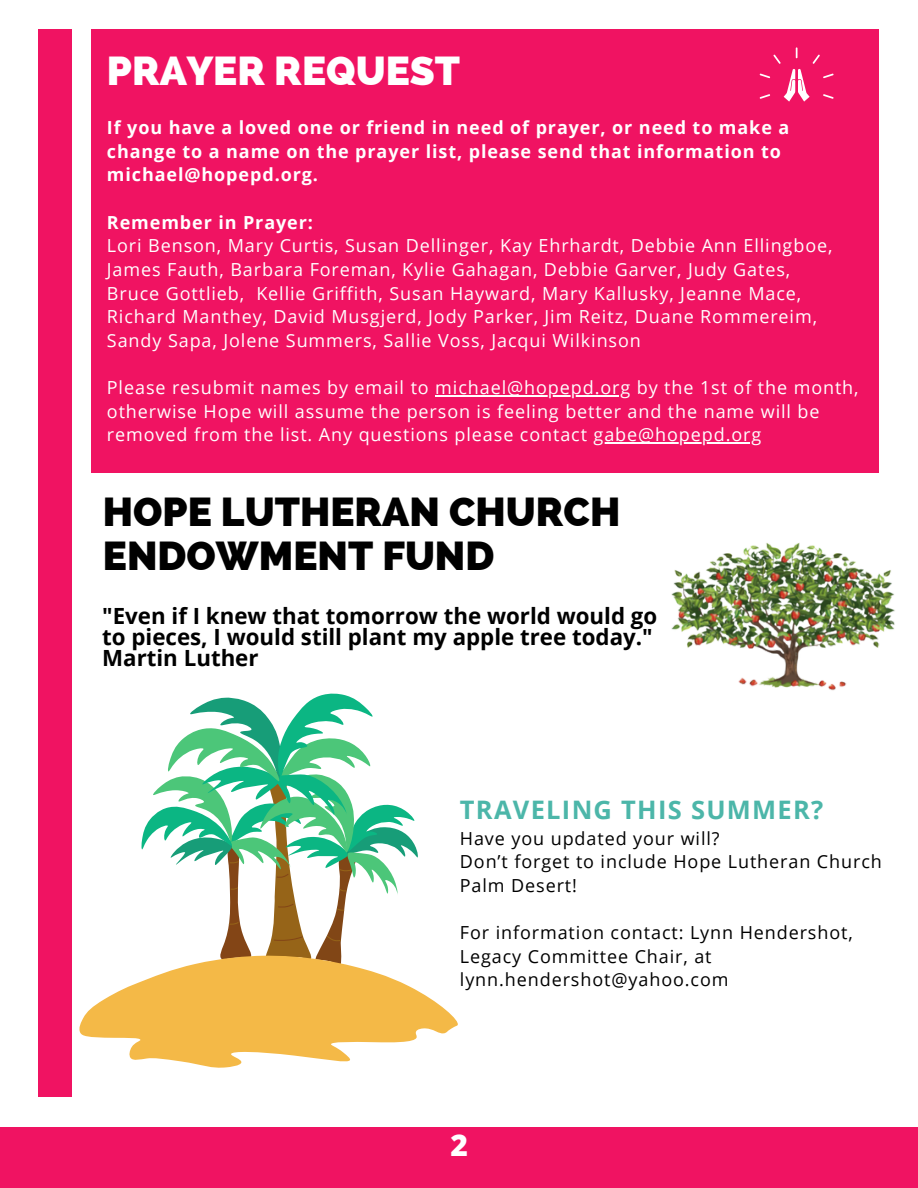
<style>
.page{position:relative;width:918px;height:1188px;background:#fff}
.page>*{position:absolute;margin:0;border:0;box-sizing:border-box;transform-origin:0 0}
.t1{font:800 40.5px/43.8px "Raleway";color:#000}
.t2{font:800 40.5px "Raleway";color:#fff}
.t3{font:800 30px "Open Sans";color:#fff}
.t4{font:700 25.5px "Open Sans";letter-spacing:.05em;color:#4cb6a9}
.t5{font:700 22.35px/21.3px "Open Sans";color:#000}
.t6{font:18px/23.7px "Open Sans";letter-spacing:.05em;color:#fff}
.t7{font:18px/23.7px "Open Sans";letter-spacing:.05em;color:#000}
.t8{font:700 18px/23.7px "Open Sans";letter-spacing:.05em;color:#fff}
</style>
<div class="page">
<div style="left:38px;top:29px;width:34px;height:1067px;background:#f01362"></div>
<div style="left:0;top:1127px;width:918px;height:61px;background:#f01362"></div>
<div style="left:92px;top:29px;width:786px;height:444px;background:#f01362"></div>
<svg style="left:760px;top:47px;width:74px;height:54px"></svg>
<img style="left:672px;top:543px;width:223px;height:148px">
<svg style="left:79px;top:693px;width:379px;height:375px"></svg>
<hr style="left:435px;top:395px;width:196px;height:1px;background:#fff">
<hr style="left:594px;top:442px;width:168px;height:2px;background:#fff">
<h3 class="t2" style="left:107px;top:46px;width:355px">PRAYER REQUEST</h3>
<p class="t8" style="left:107px;top:115px;width:684px">If you have a loved one or friend in need of prayer, or need to make a change to a name on the prayer list, please send that information to michael@hopepd.org.</p>
<p class="t8" style="left:107px;top:210px;width:208px">Remember in Prayer:</p>
<p class="t6" style="left:107px;top:234px;width:727px">Lori Benson, Mary Curtis, Susan Dellinger, Kay Ehrhardt, Debbie Ann Ellingboe,</p>
<p class="t6" style="left:107px;top:257px;width:685px">James Fauth, Barbara Foreman, Kylie Gahagan, Debbie Garver, Judy Gates,</p>
<p class="t6" style="left:107px;top:281px;width:696px">Bruce Gottlieb, Kellie Griffith, Susan Hayward, Mary Kallusky, Jeanne Mace,</p>
<p class="t6" style="left:107px;top:304px;width:712px">Richard Manthey, David Musgjerd, Jody Parker, Jim Reitz, Duane Rommereim,</p>
<p class="t6" style="left:107px;top:328px;width:535px">Sandy Sapa, Jolene Summers, Sallie Voss, Jacqui Wilkinson</p>
<h1 class="t6" style="left:107px;top:375px;width:753px">Please resubmit names by email to michael@hopepd.org by the 1st of the month,</h1>
<h2 class="t6" style="left:107px;top:399px;width:714px">otherwise Hope will assume the person is feeling better and the name will be removed from the list. Any questions please contact gabe@hopepd.org</h2>
<p class="t1" style="left:103px;top:490px;width:519px">HOPE LUTHERAN CHURCH<br>ENDOWMENT FUND</p>
<p class="t5" style="left:102px;top:604px;width:557px">"Even if I knew that tomorrow the world would go to pieces, I would still plant my apple tree today."<br>Martin Luther</p>
<h3 class="t4" style="left:460px;top:792px;width:365px">TRAVELING THIS SUMMER?</h3>
<p class="t7" style="left:460px;top:826px;width:423px">Have you updated your will?<br>Don’t forget to include Hope Lutheran Church<br>Palm Desert!</p>
<p class="t7" style="left:460px;top:920px;width:394px">For information contact: Lynn Hendershot,<br>Legacy Committee Chair, at lynn.hendershot@yahoo.com</p>
<p class="t3" style="left:450px;top:1124px;width:19px">2</p>
</div>
